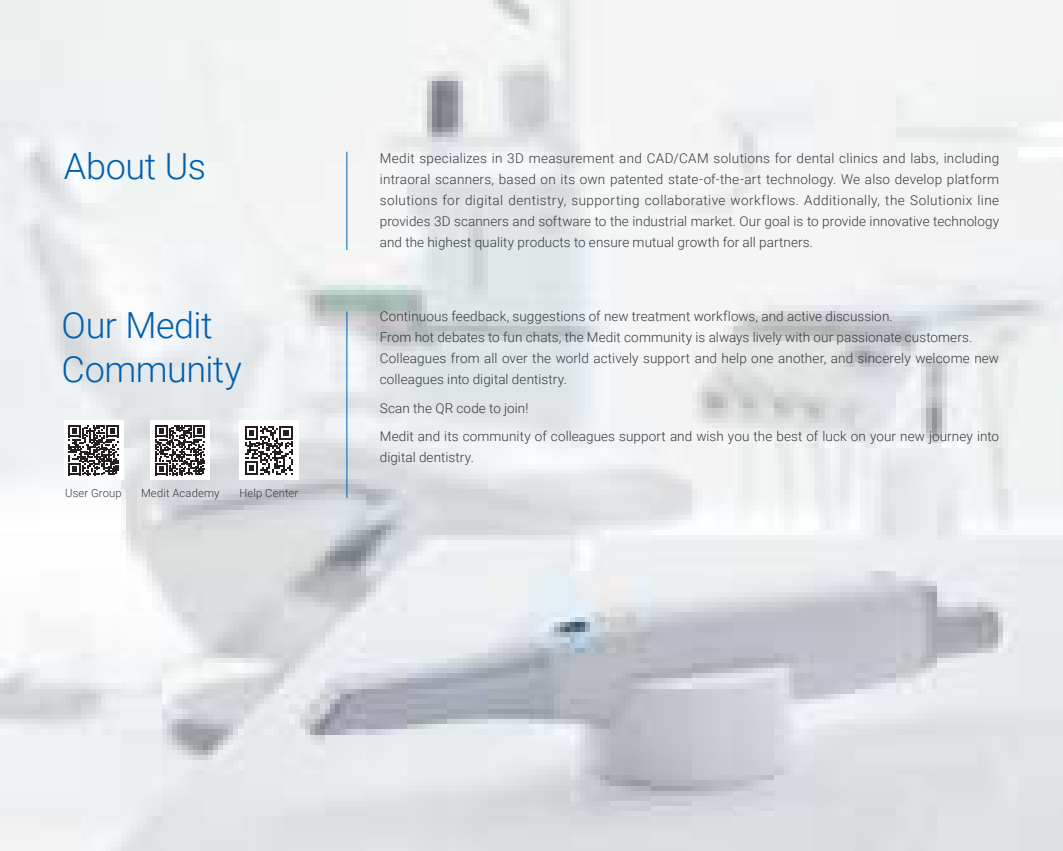
<style>
.page{position:relative;width:1063px;height:851px;background:#fff}
.page>*{position:absolute;margin:0;border:0;box-sizing:border-box;transform-origin:0 0}
.t1{font:300 36px/43.5px "Roboto";letter-spacing:-.01em;color:#0160ae}
.t2{font:300 13.5px/21px "Roboto";letter-spacing:.005em;color:#353b40}
.t3{font:300 11.25px "Roboto";letter-spacing:.015em;color:#353b40}
</style>
<div class="page">
<img style="left:0;top:0;width:1063px;height:850px">
<div style="left:64px;top:420px;width:59px;height:60px;background:#fff"></div>
<svg style="left:69px;top:425px;width:50px;height:50px"></svg>
<div style="left:151px;top:420px;width:59px;height:60px;background:#fff"></div>
<svg style="left:155px;top:425px;width:50px;height:50px"></svg>
<div style="left:239px;top:420px;width:59px;height:60px;background:#fff"></div>
<svg style="left:245px;top:426px;width:48px;height:48px"></svg>
<hr style="left:347px;top:152px;width:1px;height:98px;background:#0160ae">
<hr style="left:347px;top:311px;width:1px;height:186px;background:#0160ae">
<h1 class="t1" style="left:64px;top:143px;width:144px">About Us</h1>
<p class="t2" style="left:380px;top:147px;width:621px;text-align:justify">Medit specializes in 3D measurement and CAD/CAM solutions for dental clinics and labs, including intraoral scanners, based on its own patented state-of-the-art technology. We also develop platform solutions for digital dentistry, supporting collaborative workflows. Additionally, the Solutionix line provides 3D scanners and software to the industrial market. Our goal is to provide innovative technology and the highest quality products to ensure mutual growth for all partners.</p>
<h1 class="t1" style="left:62px;top:302px;width:182px">Our Medit<br>Community</h1>
<p class="t3" style="left:65px;top:485px;width:58px">User Group</p>
<p class="t3" style="left:141px;top:485px;width:80px">Medit Academy</p>
<p class="t3" style="left:239px;top:485px;width:60px">Help Center</p>
<p class="t2" style="left:380px;top:305px;width:621px">Continuous feedback, suggestions of new treatment workflows, and active discussion.<br>From hot debates to fun chats, the Medit community is always lively with our passionate customers.<br>Colleagues from all over the world actively support and help one another, and sincerely welcome new colleagues into digital dentistry.</p>
<p class="t2" style="left:380px;top:393px;width:621px;line-height:28.5px">Scan the QR code to join!<br>Medit and its community of colleagues support and wish you the best of luck on your new journey into</p>
<p class="t2" style="left:380px;top:446px;width:96px">digital dentistry.</p>
</div>
